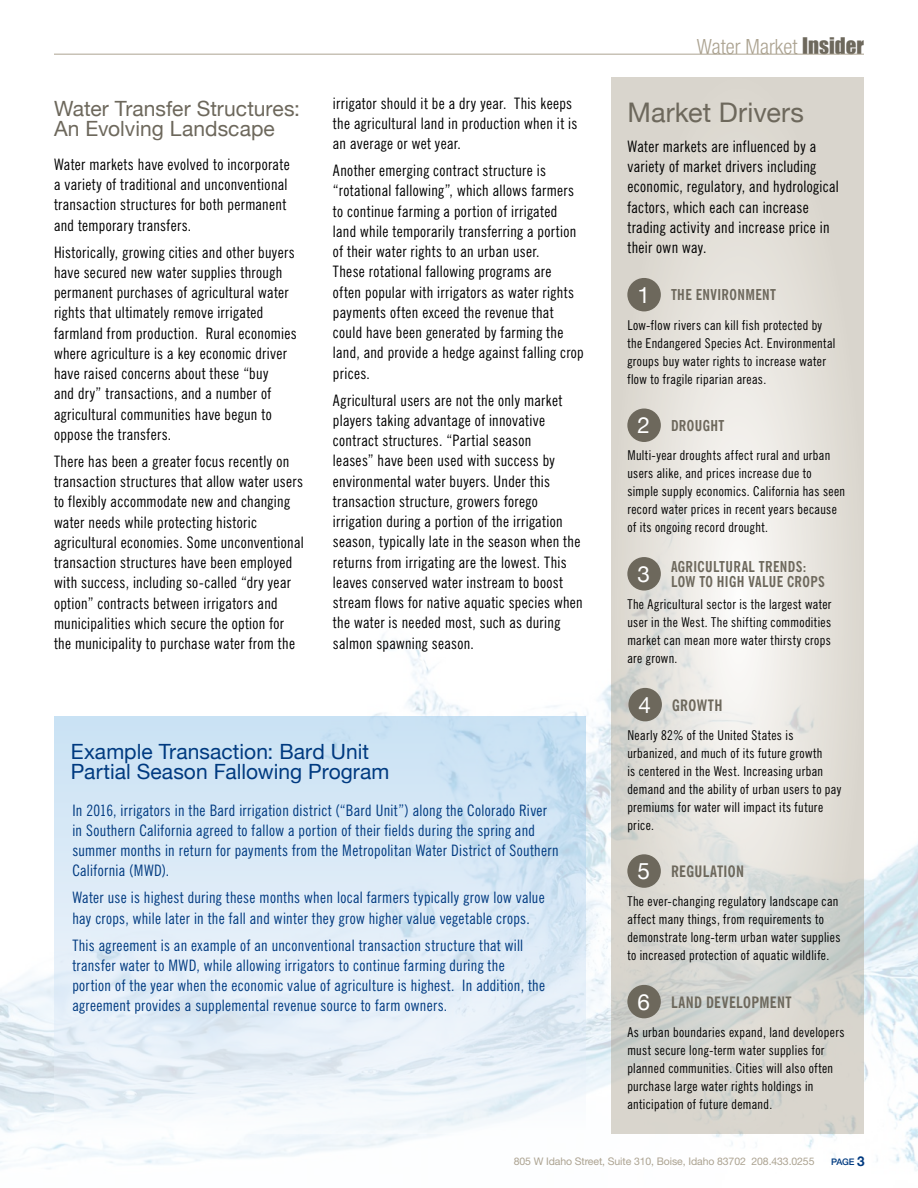
<style>
.page{position:relative;width:918px;height:1188px;background:#fff}
.page>*{position:absolute;margin:0;border:0;box-sizing:border-box;transform-origin:0 0}
.t1{font:27px "Helvetica Neue";letter-spacing:.005em;color:#6d685c}
.t2{font:21px/20.2px "Helvetica Neue";letter-spacing:.005em;color:#003a80}
.t3{font:21px/20.2px "Helvetica Neue";letter-spacing:.005em;color:#6d685c}
.t4{font:300 condensed 21px "Helvetica Neue";color:#aca391}
.t5{font:condensed 15.75px/20.2px "News Gothic BT";letter-spacing:.02em;color:#000}
.t6{font:condensed 15.75px/20.2px "News Gothic BT";letter-spacing:.02em;color:#003a80}
.t7{font:700 condensed 15.75px "News Gothic BT";letter-spacing:.025em;color:#6d685c}
.t8{font:700 condensed 15px/15px "News Gothic BT";letter-spacing:.025em;color:#6d685c}
.t9{font:condensed 13.5px/18px "News Gothic BT";letter-spacing:.03em;color:#000}
.t10{font:10.5px "Helvetica Neue";letter-spacing:-.01em;color:#aca391}
.t11{font:500 9px "Helvetica Neue";color:#003a80}
.s1{font-family:"Impact";font-weight:400;font-stretch:normal;color:#6d685c}
.s2{font-family:"Helvetica Neue";font-weight:400;font-stretch:normal;font-size:22.5px;color:#fff}
.s3{font-weight:700;font-size:13.5px}
</style>
<div class="page">
<img style="left:0;top:406px;width:918px;height:765px">
<hr style="left:54px;top:54px;width:810px;height:1px;background:#aca391">
<svg style="left:612px;top:78px;width:252px;height:1056px;background:#e0ded8"></svg>
<svg style="left:54px;top:716px;width:531px;height:418px;background:#ddebf6"></svg>
<div style="left:627px;top:985px;width:34px;height:33px;background:#6d685c;border-radius:50%"></div>
<div style="left:627px;top:278px;width:34px;height:33px;background:#6d685c;border-radius:50%"></div>
<div style="left:627px;top:409px;width:34px;height:33px;background:#6d685c;border-radius:50%"></div>
<div style="left:627px;top:557px;width:34px;height:34px;background:#6d685c;border-radius:50%"></div>
<div style="left:628px;top:688px;width:34px;height:33px;background:#6d685c;border-radius:50%"></div>
<div style="left:627px;top:854px;width:34px;height:34px;background:#6d685c;border-radius:50%"></div>
<h2 class="t3" style="left:54px;top:99px;width:248px">Water Transfer Structures:<br>An Evolving Landscape</h2>
<p class="t5" style="left:54px;top:154px;width:237px">Water markets have evolved to incorporate a variety of traditional and unconventional transaction structures for both permanent and temporary transfers.</p>
<p class="t5" style="left:54px;top:242px;width:244px">Historically, growing cities and other buyers have secured new water supplies through permanent purchases of agricultural water rights that ultimately remove irrigated farmland from production. Rural economies where agriculture is a key economic driver have raised concerns about these “buy<br>and dry” transactions, and a number of agricultural communities have begun to oppose the transfers.</p>
<p class="t5" style="left:54px;top:451px;width:251px">There has been a greater focus recently on transaction structures that allow water users to flexibly accommodate new and changing water needs while protecting historic agricultural economies. Some unconventional transaction structures have been employed with success, including so-called “dry year option” contracts between irrigators and municipalities which secure the option for the municipality to purchase water from the</p>
<p class="t5" style="left:333px;top:93px;width:246px">irrigator should it be a dry year. This keeps the agricultural land in production when it is an average or wet year.</p>
<p class="t5" style="left:333px;top:160px;width:252px">Another emerging contract structure is “rotational fallowing”, which allows farmers to continue farming a portion of irrigated land while temporarily transferring a portion of their water rights to an urban user.<br>These rotational fallowing programs are<br>often popular with irrigators as water rights payments often exceed the revenue that could have been generated by farming the land, and provide a hedge against falling crop prices.</p>
<p class="t5" style="left:333px;top:390px;width:251px">Agricultural users are not the only market players taking advantage of innovative contract structures. “Partial season<br>leases” have been used with success by environmental water buyers. Under this transaction structure, growers forego irrigation during a portion of the irrigation season, typically late in the season when the returns from irrigating are the lowest. This leaves conserved water instream to boost stream flows for native aquatic species when the water is needed most, such as during salmon spawning season.</p>
<h2 class="t2" style="left:71px;top:742px;width:320px">Example Transaction: Bard Unit<br>Partial Season Fallowing Program</h2>
<p class="t6" style="left:72px;top:800px;width:488px">In 2016, irrigators in the Bard irrigation district (“Bard Unit”) along the Colorado River in Southern California agreed to fallow a portion of their fields during the spring and summer months in return for payments from the Metropolitan Water District of Southern California (MWD).</p>
<p class="t6" style="left:72px;top:888px;width:474px">Water use is highest during these months when local farmers typically grow low value hay crops, while later in the fall and winter they grow higher value vegetable crops.</p>
<p class="t6" style="left:72px;top:935px;width:474px">This agreement is an example of an unconventional transaction structure that will transfer water to MWD, while allowing irrigators to continue farming during the portion of the year when the economic value of agriculture is highest. In addition, the agreement provides a supplemental revenue source to farm owners.</p>
<h2 class="t4" style="left:697px;top:34px;width:169px">Water Market <span class="s1">Insider</span></h2>
<h1 class="t1" style="left:627px;top:92px;width:178px">Market Drivers</h1>
<p class="t5" style="left:627px;top:136px;width:213px">Water markets are influenced by a variety of market drivers including economic, regulatory, and hydrological factors, which each can increase trading activity and increase price in their own way.</p>
<p class="t8" style="left:637px;top:287px;width:140px"><span class="s2">1</span> THE ENVIRONMENT</p>
<p class="t9" style="left:627px;top:316px;width:210px">Low-flow rivers can kill fish protected by the Endangered Species Act. Environmental groups buy water rights to increase water flow to fragile riparian areas.</p>
<p class="t8" style="left:637px;top:418px;width:89px"><span class="s2">2</span> DROUGHT</p>
<p class="t9" style="left:627px;top:446px;width:219px">Multi-year droughts affect rural and urban users alike, and prices increase due to simple supply economics. California has seen record water prices in recent years because of its ongoing record drought.</p>
<p class="t8" style="left:671px;top:559px;width:155px;text-indent:-34px"><span class="s2">3</span> AGRICULTURAL TRENDS:<br>LOW TO HIGH VALUE CROPS</p>
<p class="t9" style="left:627px;top:595px;width:206px;text-align:justify">The Agricultural sector is the largest water user in the West. The shifting commodities market can mean more water thirsty crops are grown.</p>
<p class="t7" style="left:638px;top:696px;width:78px"><span class="s2">4</span> GROWTH</p>
<p class="t9" style="left:627px;top:726px;width:216px">Nearly 82% of the United States is urbanized, and much of its future growth<br>is centered in the West. Increasing urban demand and the ability of urban users to pay premiums for water will impact its future price.</p>
<p class="t7" style="left:637px;top:862px;width:108px"><span class="s2">5</span> REGULATION</p>
<p class="t9" style="left:627px;top:892px;width:215px">The ever-changing regulatory landscape can affect many things, from requirements to demonstrate long-term urban water supplies to increased protection of aquatic wildlife.</p>
<p class="t7" style="left:637px;top:993px;width:156px"><span class="s2">6</span> LAND DEVELOPMENT</p>
<p class="t9" style="left:627px;top:1023px;width:219px">As urban boundaries expand, land developers must secure long-term water supplies for planned communities. Cities will also often purchase large water rights holdings in anticipation of future demand.</p>
<p class="t10" style="left:514px;top:1155px;width:302px">805 W Idaho Street, Suite 310, Boise, Idaho 83702 208.433.0255</p>
<p class="t11" style="left:831px;top:1154px;width:35px">PAGE <span class="s3">3</span></p>
</div>
